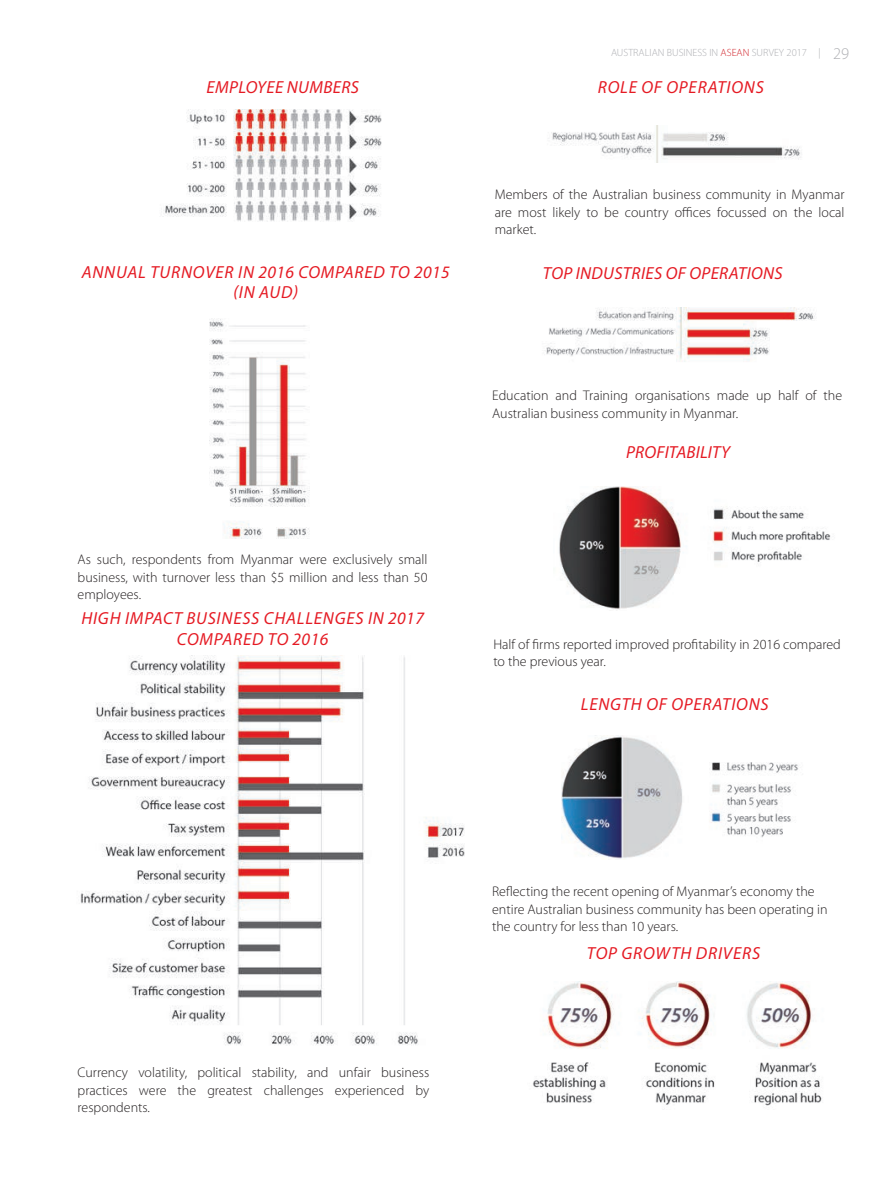
<style>
.page{position:relative;width:893px;height:1191px;background:#fff}
.page>*{position:absolute;margin:0;border:0;box-sizing:border-box;transform-origin:0 0}
.t1{font:italic 17.5px/19.2px "Myriad Pro";letter-spacing:.045em;color:#e51a23;text-align:center}
.t2{font:italic 17.5px "Myriad Pro";letter-spacing:.02em;color:#e51a23}
.t3{font:italic 17.5px "Myriad Pro";letter-spacing:.01em;color:#e51a23}
.t4{font:300 14px/17.5px "Myriad Pro";color:#231f20}
.t5{font:300 10.5px "Myriad Pro";color:#aeafb3}
.s1{color:#d1232a}
.s2{font-size:16.45px}
</style>
<div class="page">
<img style="left:80px;top:655px;width:385px;height:390px">
<img style="left:559px;top:486px;width:272px;height:124px">
<img style="left:533px;top:981px;width:289px;height:125px">
<img style="left:548px;top:126px;width:253px;height:37px">
<img style="left:209px;top:319px;width:101px;height:219px">
<img style="left:162px;top:109px;width:220px;height:112px">
<img style="left:544px;top:308px;width:272px;height:54px">
<img style="left:561px;top:735px;width:237px;height:124px">
<p class="t2" style="left:207px;top:76px;width:154px">EMPLOYEE NUMBERS</p>
<p class="t1" style="left:82px;top:263px;width:370px">ANNUAL TURNOVER IN 2016 COMPARED TO 2015 (IN AUD)</p>
<p class="t4" style="left:78px;top:551px;width:351px;text-align:justify">As such, respondents from Myanmar were exclusively small business, with turnover less than $5 million and less than 50 employees.</p>
<p class="t1" style="left:81px;top:608px;width:344px;line-height:21px">HIGH IMPACT BUSINESS CHALLENGES IN 2017<br>COMPARED TO 2016</p>
<p class="t5" style="left:611px;top:47px;width:240px">AUSTRALIAN BUSINESS IN <span class="s1">ASEAN</span> SURVEY 2017 | <span class="s2">29</span></p>
<p class="t1" style="left:598px;top:77px;width:167px">ROLE OF OPERATIONS</p>
<p class="t4" style="left:495px;top:186px;width:351px;text-align:justify">Members of the Australian business community in Myanmar are most likely to be country offices focussed on the local market.</p>
<p class="t2" style="left:543px;top:262px;width:241px">TOP INDUSTRIES OF OPERATIONS</p>
<p class="t4" style="left:492px;top:387px;width:351px">Education and Training organisations made up half of the<br>Australian business community in Myanmar.</p>
<p class="t3" style="left:626px;top:441px;width:106px">PROFITABILITY</p>
<p class="t4" style="left:493px;top:635px;width:349px">Half of firms reported improved profitability in 2016 compared to the previous year.</p>
<p class="t1" style="left:581px;top:694px;width:189px">LENGTH OF OPERATIONS</p>
<p class="t4" style="left:78px;top:1064px;width:353px;text-align:justify">Currency volatility, political stability, and unfair business practices were the greatest challenges experienced by respondents.</p>
<p class="t4" style="left:492px;top:883px;width:337px">Reflecting the recent opening of Myanmar’s economy the entire Australian business community has been operating in the country for less than 10 years.</p>
<p class="t1" style="left:587px;top:943px;width:175px">TOP GROWTH DRIVERS</p>
</div>
